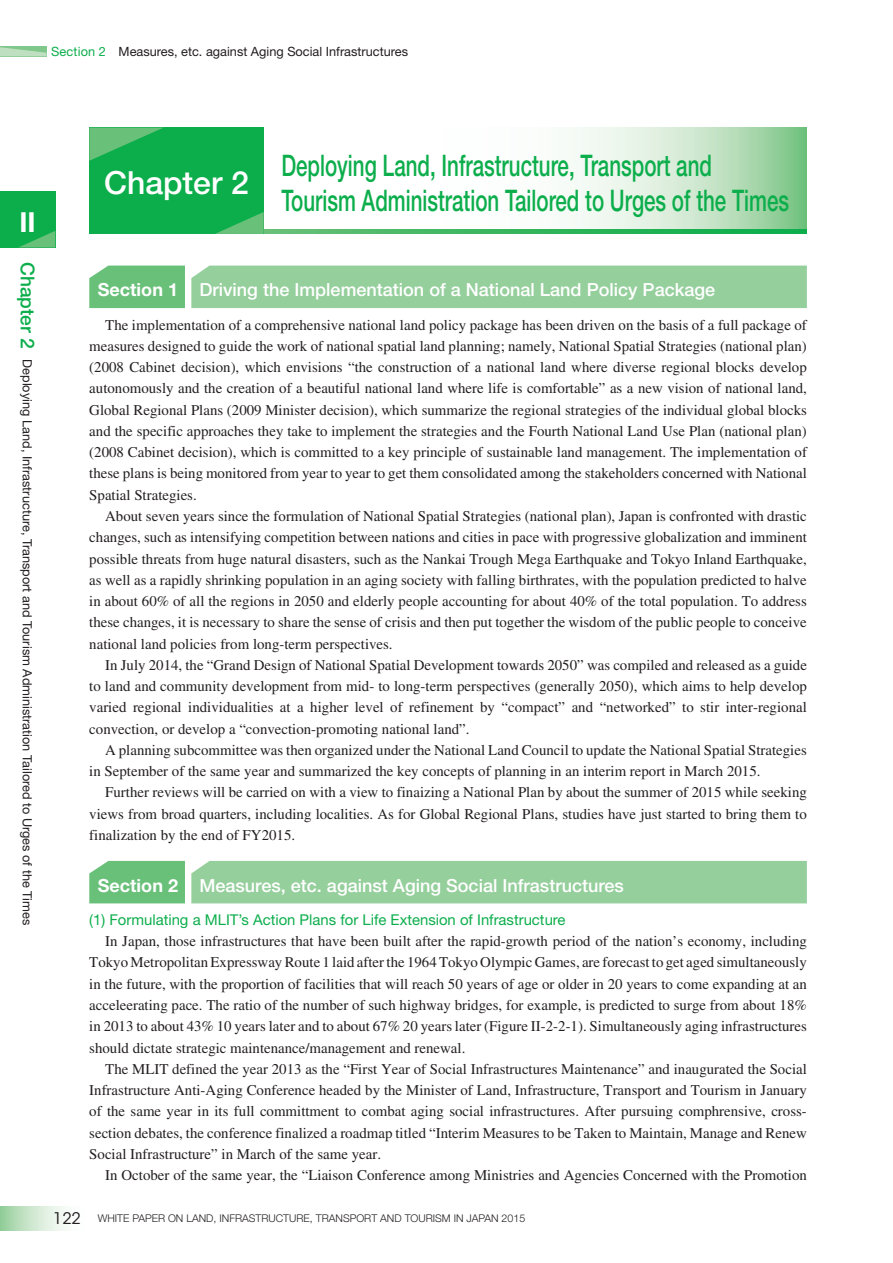
<style>
.page{position:relative;width:893px;height:1263px;background:#fff}
.page>*{position:absolute;margin:0;border:0;box-sizing:border-box;transform-origin:0 0}
.t1{font:500 31.95px "Helvetica Neue";color:#fff}
.t2{font:500 29.7px/35.1px "Helvetica Neue";color:#0cae4c;scale:.69 1}
.t3{font:700 27.6px "Helvetica Neue";color:#fff}
.t4{font:500 18px "Helvetica Neue";color:#fff}
.t5{font:14.85px/21.3px "Times";color:#231f20;text-align:justify}
.t6{font:14.85px "Helvetica Neue";color:#0cae4c}
.t7{font:12.75px "Helvetica Neue";color:#231f20}
.t8{font:300 10.65px "Helvetica Neue";color:#231f20}
.s1{color:#0cae4c}
.s2{font-weight:500;font-size:19.2px;color:#0cae4c}
.s3{font-weight:700}
.s4{font-family:"ITC Avant Garde Std";font-weight:400;font-size:15.9px}
</style>
<div class="page">
<svg style="left:0;top:1206px;width:65px;height:24px;background:#cae6cc"></svg>
<svg style="left:0;top:46px;width:47px;height:10px"></svg>
<div style="left:0;top:191px;width:55px;height:56px;background:#0cae4c"></div>
<svg style="left:20px;top:231px;width:35px;height:16px"></svg>
<svg style="left:288px;top:128px;width:519px;height:102px"></svg>
<svg style="left:264px;top:230px;width:543px;height:4px;background:#35b55d"></svg>
<div style="left:89px;top:128px;width:175px;height:106px;background:#0cae4c"></div>
<div style="left:191px;top:266px;width:616px;height:42px;background:#95cf9c"></div>
<div style="left:89px;top:266px;width:96px;height:42px;background:#69c079"></div>
<div style="left:191px;top:861px;width:616px;height:42px;background:#95cf9c"></div>
<div style="left:89px;top:861px;width:96px;height:42px;background:#69c079"></div>
<svg style="left:89px;top:128px;width:74px;height:33px"></svg>
<svg style="left:215px;top:212px;width:49px;height:22px"></svg>
<p class="t7" style="left:51px;top:43px;width:359px"><span class="s1">Section 2</span> Measures, etc. against Aging Social Infrastructures</p>
<h3 class="t3" style="left:19px;top:205px;width:18px">II</h3>
<p class="t7" style="left:35px;top:262px;width:665px;rotate:90deg"><span class="s2">Chapter 2</span> Deploying Land, Infrastructure, Transport and Tourism Administration Tailored to Urges of the Times</p>
<h1 class="t1" style="left:104px;top:164px;width:146px">Chapter 2</h1>
<h2 class="t2" style="left:281px;top:148px;width:737px">Deploying Land, Infrastructure, Transport and<br>Tourism Administration Tailored to Urges of the Times</h2>
<p class="t4" style="left:98px;top:279px;width:619px"><span class="s3">Section 1</span> Driving the Implementation of a National Land Policy Package</p>
<p class="t5" style="left:89px;top:314px;width:719px;text-indent:16px">The implementation of a comprehensive national land policy package has been driven on the basis of a full package of measures designed to guide the work of national spatial land planning; namely, National Spatial Strategies (national plan) (2008 Cabinet decision), which envisions “the construction of a national land where diverse regional blocks develop autonomously and the creation of a beautiful national land where life is comfortable” as a new vision of national land, Global Regional Plans (2009 Minister decision), which summarize the regional strategies of the individual global blocks and the specific approaches they take to implement the strategies and the Fourth National Land Use Plan (national plan) (2008 Cabinet decision), which is committed to a key principle of sustainable land management. The implementation of these plans is being monitored from year to year to get them consolidated among the stakeholders concerned with National Spatial Strategies.</p>
<p class="t5" style="left:89px;top:505px;width:719px;text-indent:16px">About seven years since the formulation of National Spatial Strategies (national plan), Japan is confronted with drastic changes, such as intensifying competition between nations and cities in pace with progressive globalization and imminent possible threats from huge natural disasters, such as the Nankai Trough Mega Earthquake and Tokyo Inland Earthquake, as well as a rapidly shrinking population in an aging society with falling birthrates, with the population predicted to halve in about 60% of all the regions in 2050 and elderly people accounting for about 40% of the total population. To address these changes, it is necessary to share the sense of crisis and then put together the wisdom of the public people to conceive national land policies from long-term perspectives.</p>
<p class="t5" style="left:89px;top:654px;width:719px;text-indent:16px">In July 2014, the “Grand Design of National Spatial Development towards 2050” was compiled and released as a guide to land and community development from mid- to long-term perspectives (generally 2050), which aims to help develop varied regional individualities at a higher level of refinement by “compact” and “networked” to stir inter-regional convection, or develop a “convection-promoting national land”.</p>
<p class="t5" style="left:89px;top:739px;width:719px;text-indent:16px">A planning subcommittee was then organized under the National Land Council to update the National Spatial Strategies in September of the same year and summarized the key concepts of planning in an interim report in March 2015.</p>
<p class="t5" style="left:89px;top:782px;width:719px;text-indent:16px">Further reviews will be carried on with a view to finaizing a National Plan by about the summer of 2015 while seeking views from broad quarters, including localities. As for Global Regional Plans, studies have just started to bring them to finalization by the end of FY2015.</p>
<p class="t4" style="left:98px;top:875px;width:528px"><span class="s3">Section 2</span> Measures, etc. against Aging Social Infrastructures</p>
<p class="t6" style="left:89px;top:911px;width:478px">(1) Formulating a MLIT’s Action Plans for Life Extension of Infrastructure</p>
<p class="t5" style="left:89px;top:930px;width:719px;text-indent:16px">In Japan, those infrastructures that have been built after the rapid-growth period of the nation’s economy, including Tokyo Metropolitan Expressway Route 1 laid after the 1964 Tokyo Olympic Games, are forecast to get aged simultaneously in the future, with the proportion of facilities that will reach 50 years of age or older in 20 years to come expanding at an acceleerating pace. The ratio of the number of such highway bridges, for example, is predicted to surge from about 18% in 2013 to about 43% 10 years later and to about 67% 20 years later (Figure II-2-2-1). Simultaneously aging infrastructures should dictate strategic maintenance/management and renewal.</p>
<p class="t5" style="left:89px;top:1058px;width:719px;text-indent:16px">The MLIT defined the year 2013 as the “First Year of Social Infrastructures Maintenance” and inaugurated the Social Infrastructure Anti-Aging Conference headed by the Minister of Land, Infrastructure, Transport and Tourism in January of the same year in its full committment to combat aging social infrastructures. After pursuing comphrensive, cross&shy;section debates, the conference finalized a roadmap titled “Interim Measures to be Taken to Maintain, Manage and Renew Social Infrastructure” in March of the same year.</p>
<p class="t5" style="left:105px;top:1164px;width:703px">In October of the same year, the “Liaison Conference among Ministries and Agencies Concerned with the Promotion</p>
<p class="t8" style="left:53px;top:1212px;width:473px"><span class="s4">122</span> WHITE PAPER ON LAND, INFRASTRUCTURE, TRANSPORT AND TOURISM IN JAPAN 2015</p>
</div>
